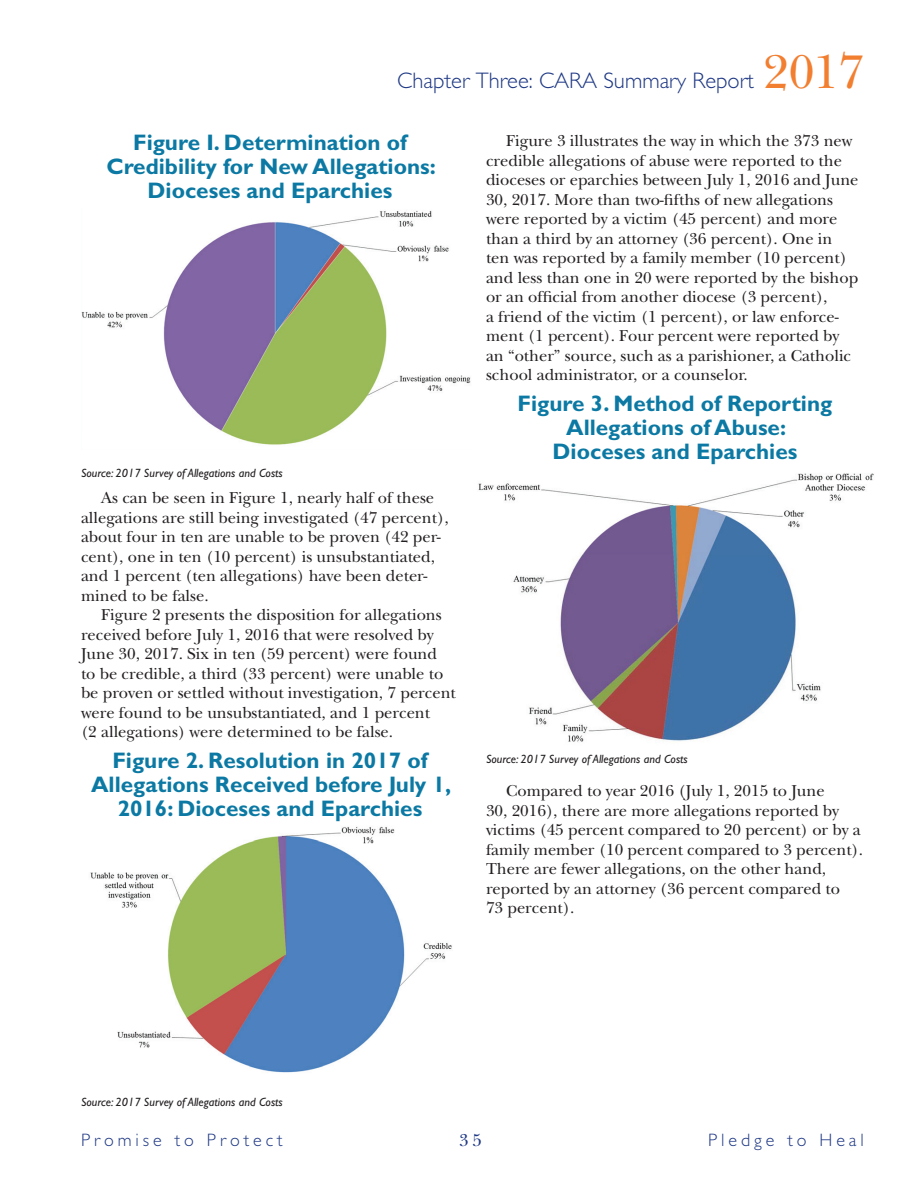
<style>
.page{position:relative;width:918px;height:1188px;background:#fff}
.page>*{position:absolute;margin:0;border:0;box-sizing:border-box;transform-origin:0 0}
.t1{font:700 22.5px/24px "Gill Sans Std";color:#0b79a3;text-align:center}
.t2{font:300 22.5px "Gill Sans Std";color:#1e3884}
.t3{font:300 18px "Gill Sans Std";letter-spacing:.22em;color:#1e3884}
.t4{font:18px "New Baskerville Std";color:#1e3884}
.t5{font:16.5px/19.5px "New Baskerville Std";color:#231f20}
.t6{font:italic 12px "Gill Sans Std";color:#231f20}
.s1{font-family:"New Baskerville Std";font-weight:400;font-size:49.5px;color:#f27e30}
</style>
<div class="page">
<img style="left:81px;top:210px;width:390px;height:235px">
<img style="left:90px;top:826px;width:362px;height:247px">
<img style="left:478px;top:473px;width:396px;height:269px">
<div style="left:82px;top:434px;width:134px;height:13px;background:#fff"></div>
<div style="left:82px;top:1066px;width:134px;height:14px;background:#fff"></div>
<div style="left:608px;top:469px;width:134px;height:13px;background:#fff"></div>
<h1 class="t2" style="left:397px;top:68px;width:468px">Chapter Three: CARA Summary Report <span class="s1">2017</span></h1>
<h1 class="t1" style="left:106px;top:131px;width:331px">Figure I. Determination of<br>Credibility for New Allegations:<br>Dioceses and Eparchies</h1>
<p class="t6" style="left:81px;top:466px;width:203px">Source: 2017 Survey of Allegations and Costs</p>
<p class="t5" style="left:81px;top:488px;width:369px;text-indent:20px">As can be seen in Figure 1, nearly half of these allegations are still being investigated (47 percent), about four in ten are unable to be proven (42 per&shy;cent), one in ten (10 percent) is unsubstantiated, and 1 percent (ten allegations) have been deter&shy;mined to be false.</p>
<p class="t5" style="left:81px;top:605px;width:376px;text-indent:20px">Figure 2 presents the disposition for allegations received before July 1, 2016 that were resolved by June 30, 2017. Six in ten (59 percent) were found<br>to be credible, a third (33 percent) were unable to be proven or settled without investigation, 7 percent were found to be unsubstantiated, and 1 percent<br>(2 allegations) were determined to be false.</p>
<h1 class="t1" style="left:91px;top:748px;width:362px">Figure 2. Resolution in 2017 of<br>Allegations Received before July 1,<br>2016: Dioceses and Eparchies</h1>
<p class="t5" style="left:486px;top:131px;width:374px;text-indent:20px">Figure 3 illustrates the way in which the 373 new credible allegations of abuse were reported to the dioceses or eparchies between July 1, 2016 and June 30, 2017. More than two-fifths of new allegations were reported by a victim (45 percent) and more than a third by an attorney (36 percent). One in ten was reported by a family member (10 percent) and less than one in 20 were reported by the bishop or an official from another diocese (3 percent),<br>a friend of the victim (1 percent), or law enforce&shy;ment (1 percent). Four percent were reported by an “other” source, such as a parishioner, a Catholic school administrator, or a counselor.</p>
<h1 class="t1" style="left:518px;top:391px;width:316px">Figure 3. Method of Reporting<br>Allegations of Abuse:<br>Dioceses and Eparchies</h1>
<p class="t6" style="left:486px;top:752px;width:203px">Source: 2017 Survey of Allegations and Costs</p>
<p class="t5" style="left:486px;top:781px;width:379px;text-indent:20px">Compared to year 2016 (July 1, 2015 to June<br>30, 2016), there are more allegations reported by victims (45 percent compared to 20 percent) or by a family member (10 percent compared to 3 percent).<br>There are fewer allegations, on the other hand, reported by an attorney (36 percent compared to<br>73 percent).</p>
<p class="t6" style="left:81px;top:1095px;width:203px">Source: 2017 Survey of Allegations and Costs</p>
<p class="t3" style="left:81px;top:1130px;width:203px">Promise to Protect</p>
<p class="t4" style="left:459px;top:1130px;width:24px">35</p>
<p class="t3" style="left:708px;top:1130px;width:157px">Pledge to Heal</p>
</div>
